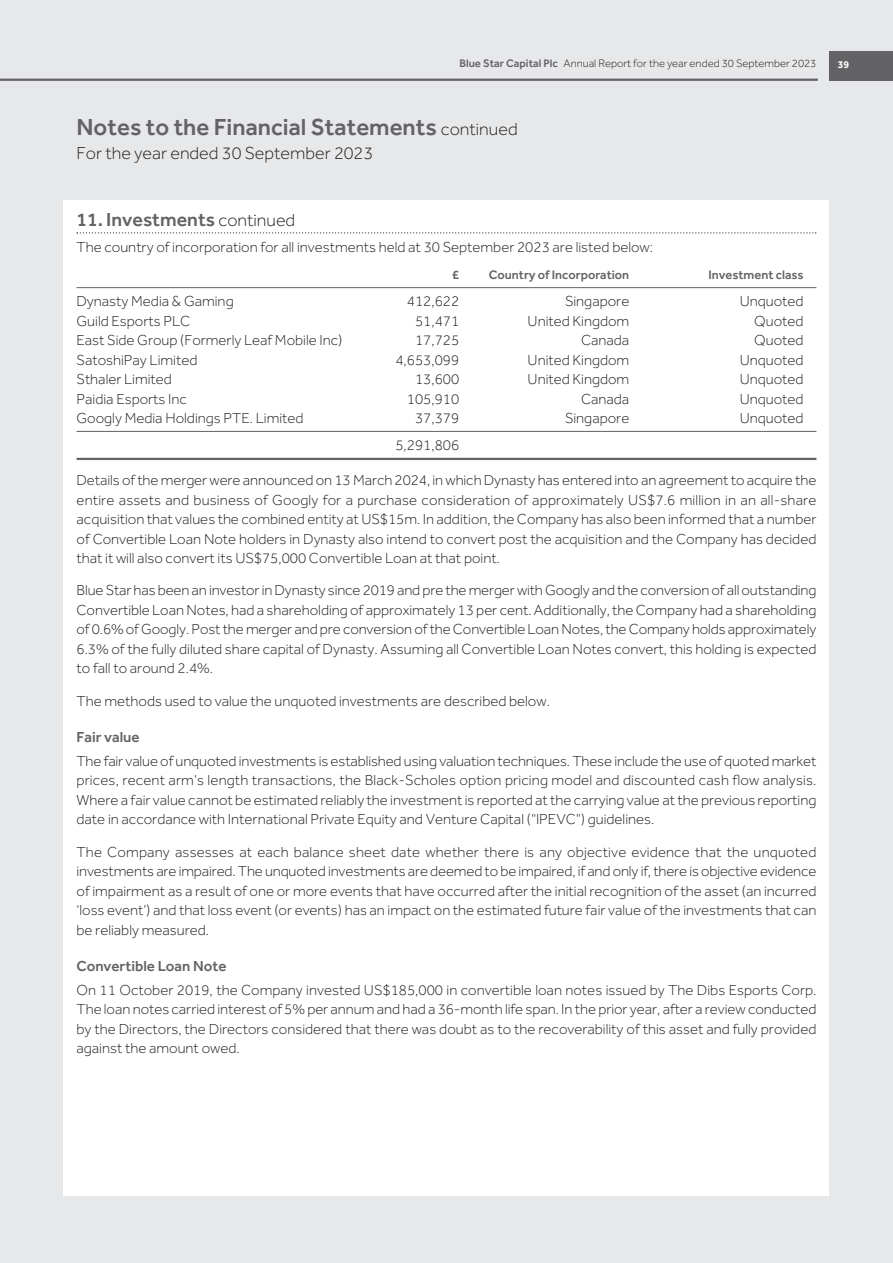
<style>
.page{position:relative;width:893px;height:1263px;background:#e7e8e9}
.page>*{position:absolute;margin:0;border:0;box-sizing:border-box;transform-origin:0 0}
.t1{font:500 24px "Effra";color:#636366}
.t2{font:500 19.5px "Effra";color:#636366}
.t3{font:300 18px "Effra";color:#231f20}
.t4{font:300 15px/19.5px "Effra";color:#231f20;text-align:justify}
.t5{font:500 15px "Effra";color:#636366}
.t6{font:500 12.75px "Effra";color:#636366}
.t7{font:300 11.25px "Effra";color:#231f20}
.t8{font:700 10.5px "Effra";color:#fff}
.s1{font-weight:500;color:#636366}
.s2{font-weight:300;font-size:18px;color:#231f20}
</style>
<div class="page">
<div style="left:64px;top:200px;width:765px;height:996px;background:#fff"></div>
<hr style="left:0;top:79px;width:818px;height:2px;background:#636366">
<div style="left:829px;top:51px;width:64px;height:30px;background:#636366"></div>
<svg style="left:77px;top:232px;width:739px;height:2px"></svg>
<hr style="left:77px;top:287px;width:739px;height:1px;background:#636366">
<hr style="left:77px;top:431px;width:739px;height:1px;background:#636366">
<hr style="left:77px;top:458px;width:739px;height:2px;background:#636366">
<p class="t7" style="left:459px;top:57px;width:359px"><span class="s1">Blue Star Capital Plc</span> Annual Report for the year ended 30 September 2023</p>
<p class="t8" style="left:838px;top:58px;width:13px">39</p>
<h1 class="t1" style="left:77px;top:113px;width:443px">Notes to the Financial Statements <span class="s2">continued</span></h1>
<p class="t3" style="left:77px;top:142px;width:298px">For the year ended 30 September 2023</p>
<h2 class="t2" style="left:77px;top:207px;width:220px">11. Investments <span class="s2">continued</span></h2>
<p class="t4" style="left:77px;top:237px;width:578px">The country of incorporation for all investments held at 30 September 2023 are listed below:</p>
<p class="t6" style="left:452px;top:267px;width:8px">£</p>
<p class="t6" style="left:489px;top:267px;width:142px">Country of Incorporation</p>
<p class="t6" style="left:708px;top:267px;width:97px">Investment class</p>
<p class="t4" style="left:77px;top:291px;width:159px">Dynasty Media &amp; Gaming</p>
<p class="t4" style="left:407px;top:291px;width:54px">412,622</p>
<p class="t4" style="left:565px;top:291px;width:66px">Singapore</p>
<p class="t4" style="left:740px;top:291px;width:65px">Unquoted</p>
<p class="t4" style="left:77px;top:311px;width:115px">Guild Esports PLC</p>
<p class="t4" style="left:415px;top:311px;width:46px">51,471</p>
<p class="t4" style="left:528px;top:311px;width:103px">United Kingdom</p>
<p class="t4" style="left:754px;top:311px;width:51px">Quoted</p>
<p class="t4" style="left:77px;top:330px;width:267px">East Side Group (Formerly Leaf Mobile Inc)</p>
<p class="t4" style="left:415px;top:330px;width:46px">17,725</p>
<p class="t4" style="left:581px;top:330px;width:50px">Canada</p>
<p class="t4" style="left:754px;top:330px;width:51px">Quoted</p>
<p class="t4" style="left:77px;top:350px;width:122px">SatoshiPay Limited</p>
<p class="t4" style="left:395px;top:350px;width:65px">4,653,099</p>
<p class="t4" style="left:528px;top:350px;width:103px">United Kingdom</p>
<p class="t4" style="left:740px;top:350px;width:65px">Unquoted</p>
<p class="t4" style="left:77px;top:369px;width:97px">Sthaler Limited</p>
<p class="t4" style="left:415px;top:369px;width:46px">13,600</p>
<p class="t4" style="left:528px;top:369px;width:103px">United Kingdom</p>
<p class="t4" style="left:740px;top:369px;width:65px">Unquoted</p>
<p class="t4" style="left:77px;top:389px;width:112px">Paidia Esports Inc</p>
<p class="t4" style="left:407px;top:389px;width:54px">105,910</p>
<p class="t4" style="left:581px;top:389px;width:50px">Canada</p>
<p class="t4" style="left:740px;top:389px;width:65px">Unquoted</p>
<p class="t4" style="left:77px;top:408px;width:229px">Googly Media Holdings PTE. Limited</p>
<p class="t4" style="left:415px;top:408px;width:46px">37,379</p>
<p class="t4" style="left:565px;top:408px;width:66px">Singapore</p>
<p class="t4" style="left:740px;top:408px;width:65px">Unquoted</p>
<p class="t4" style="left:395px;top:435px;width:65px">5,291,806</p>
<p class="t4" style="left:77px;top:470px;width:741px">Details ofthe merger were announced on 13March 2024, inwhichDynasty has entered into an agreementto acquire the entire assets and business of Googly for a purchase consideration of approximately US$7.6 million in an all-share acquisition that values the combined entity at US$15m. In addition, the Company has also been informed that a number of Convertible Loan Note holders in Dynasty also intend to convert post the acquisition and the Company has decided that it will also convert its US$75,000 Convertible Loan at that point.</p>
<p class="t4" style="left:77px;top:580px;width:741px">Blue Star has been an investorinDynasty since 2019 and pre the mergerwithGoogly and the conversionof all outstanding Convertible LoanNotes, had a shareholding of approximately 13 per cent.Additionally,theCompany had a shareholding of 0.6% of Googly.Postthe merger and pre conversion oftheConvertible LoanNotes,theCompany holds approximately 6.3% of the fully diluted share capital of Dynasty. Assuming all Convertible Loan Notes convert, this holding is expected to fall to around 2.4%.</p>
<p class="t4" style="left:77px;top:691px;width:475px">The methods used to value the unquoted investments are described below.</p>
<p class="t5" style="left:77px;top:728px;width:64px">Fair value</p>
<p class="t4" style="left:77px;top:751px;width:741px">The fair value of unquoted investments is established using valuation techniques.These include the use of quoted market prices, recent arm’s length transactions, the Black-Scholes option pricing model and discounted cash flow analysis.<br>Where a fair value cannot be estimated reliably the investment is reported at the carrying value at the previous reporting date in accordance with International Private Equity and Venture Capital (“IPEVC”) guidelines.</p>
<p class="t4" style="left:77px;top:842px;width:741px">The Company assesses at each balance sheet date whether there is any objective evidence that the unquoted investments are impaired.The unquoted investments are deemed to be impaired, if and only if,there is objective evidence of impairment as a result of one or more events that have occurred after the initial recognition of the asset (an incurred ‘loss event’) and that loss event (or events) has an impact on the estimated future fair value ofthe investments that can be reliably measured.</p>
<p class="t5" style="left:77px;top:957px;width:152px">Convertible Loan Note</p>
<p class="t4" style="left:77px;top:980px;width:741px">On 11 October 2019, the Company invested US$185,000 in convertible loan notes issued by The Dibs Esports Corp.<br>The loan notes carried interest of 5% per annum and had a 36-month life span. In the prior year, after a review conducted by the Directors, the Directors considered that there was doubt as to the recoverability of this asset and fully provided against the amount owed.</p>
</div>
